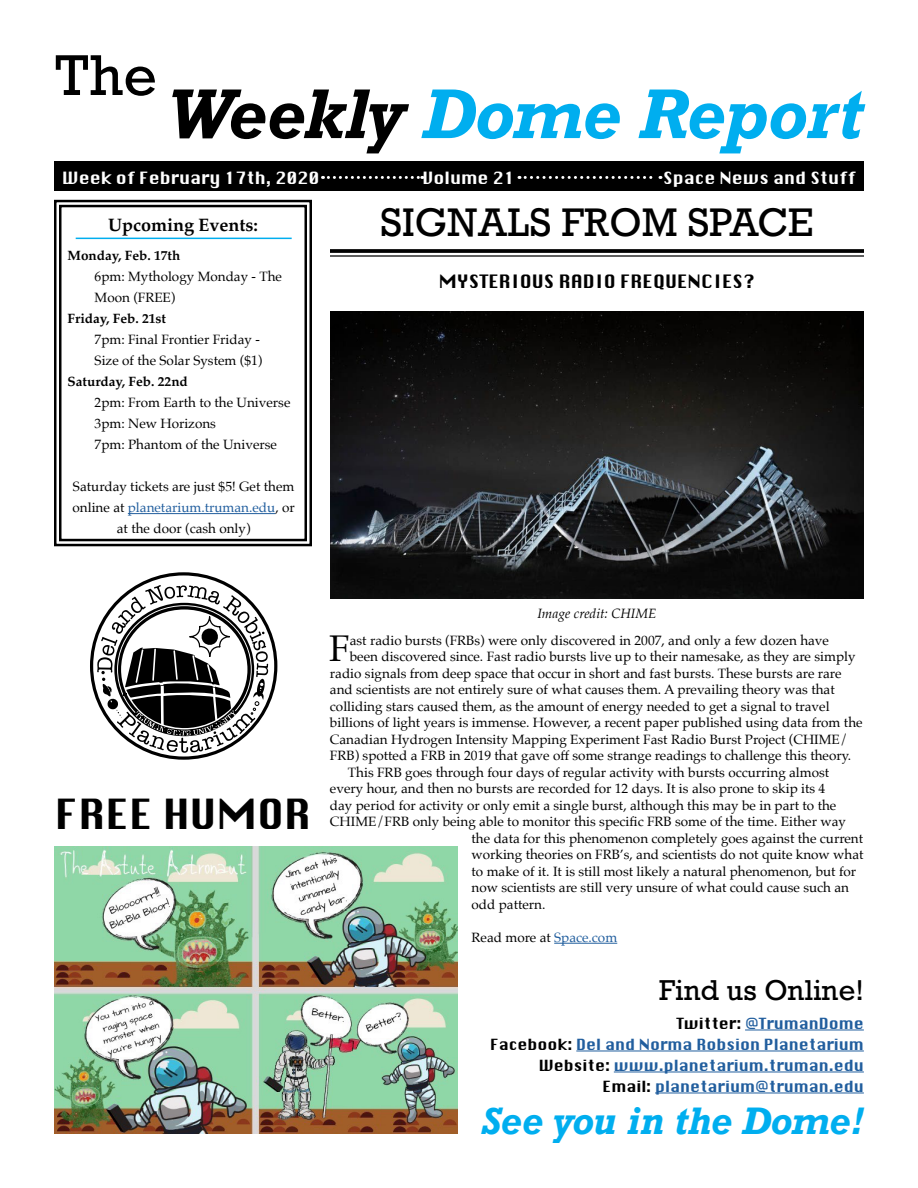
<style>
.page{position:relative;width:918px;height:1188px;background:#fff}
.page>*{position:absolute;margin:0;border:0;box-sizing:border-box;transform-origin:0 0}
.t1{font:italic 700 66px "Rockwell";letter-spacing:-.015em;color:#00aeef}
.t2{font:54px "Rockwell";color:#000}
.t3{font:40.5px "Krungthep";color:#000}
.t4{font:37.5px "Rockwell";color:#000}
.t5{font:37.2px "Palatino";color:#000}
.t6{font:italic 700 36px "Rockwell";letter-spacing:-.01em;color:#00aeef}
.t7{font:27px "Rockwell";color:#000}
.t8{font:18px "Krungthep";color:#000}
.t9{font:700 18px "Palatino";color:#000}
.t10{font:16.5px "Silom";color:#fff}
.t11{font:15px/21px "Silom";color:#215e9e;text-align:right}
.t12{font:13.5px/21px "Palatino";color:#000}
.t13{font:700 13.5px "Palatino";color:#000}
.t14{font:italic 13.5px "Palatino";color:#000}
.s1{color:#000}
.s2{color:#215e9e}
</style>
<div class="page">
<hr style="left:554px;top:943px;width:63px;height:1px;background:#215e9e">
<div style="left:54px;top:161px;width:810px;height:30px;background:#000"></div>
<svg style="left:54px;top:199px;width:258px;height:348px"></svg>
<div style="left:59px;top:205px;width:248px;height:336px;border:2px solid #000"></div>
<hr style="left:76px;top:238px;width:216px;height:1px;background:#00aeef">
<hr style="left:128px;top:513px;width:147px;height:1px;background:#215e9e">
<svg style="left:330px;top:249px;width:534px;height:4px;background:#0f0f0f"></svg>
<hr style="left:330px;top:255px;width:534px;height:2px;background:#000">
<hr style="left:745px;top:1030px;width:119px;height:1px;background:#215e9e">
<hr style="left:576px;top:1051px;width:288px;height:1px;background:#215e9e">
<hr style="left:614px;top:1072px;width:250px;height:1px;background:#215e9e">
<hr style="left:655px;top:1093px;width:209px;height:1px;background:#215e9e">
<svg style="left:322px;top:176px;width:101px;height:3px"></svg>
<svg style="left:519px;top:176px;width:142px;height:3px"></svg>
<svg style="left:97px;top:585px;width:171px;height:168px"></svg>
<img style="left:54px;top:846px;width:403px;height:288px">
<img style="left:330px;top:311px;width:534px;height:287px">
<h2 class="t2" style="left:54px;top:42px;width:104px">The</h2>
<h1 class="t1" style="left:166px;top:71px;width:699px"><span class="s1">Weekly</span> Dome Report</h1>
<p class="t10" style="left:62px;top:169px;width:259px">Week of February 17th, 2020</p>
<p class="t10" style="left:423px;top:169px;width:94px">Volume 21</p>
<p class="t10" style="left:663px;top:169px;width:194px">Space News and Stuff</p>
<h3 class="t9" style="left:108px;top:209px;width:151px">Upcoming Events:</h3>
<p class="t13" style="left:68px;top:244px;width:114px">Monday, Feb. 17th</p>
<p class="t12" style="left:95px;top:266px;width:189px">6pm: Mythology Monday - The<br>Moon (FREE)</p>
<p class="t13" style="left:68px;top:307px;width:100px">Friday, Feb. 21st</p>
<p class="t12" style="left:95px;top:329px;width:169px">7pm: Final Frontier Friday -<br>Size of the Solar System ($1)</p>
<p class="t13" style="left:68px;top:370px;width:122px">Saturday, Feb. 22nd</p>
<p class="t12" style="left:95px;top:392px;width:197px">2pm: From Earth to the Universe<br>3pm: New Horizons<br>7pm: Phantom of the Universe</p>
<p class="t12" style="left:73px;top:476px;width:224px;text-align:center">Saturday tickets are just $5! Get them online at <span class="s2">planetarium.truman.edu</span>, or at the door (cash only)</p>
<h3 class="t4" style="left:381px;top:199px;width:434px">SIGNALS FROM SPACE</h3>
<h3 class="t8" style="left:439px;top:272px;width:318px">MYSTERIOUS RADIO FREQUENCIES?</h3>
<h3 class="t3" style="left:55px;top:791px;width:258px">FREE HUMOR</h3>
<p class="t14" style="left:538px;top:602px;width:120px">Image credit: CHIME</p>
<h3 class="t5" style="left:329px;top:618px;width:22px">F</h3>
<p class="t12" style="left:350px;top:630px;width:481px">ast radio bursts (FRBs) were only discovered in 2007, and only a few dozen have</p>
<p class="t12" style="left:350px;top:646px;width:507px">been discovered since. Fast radio bursts live up to their namesake, as they are simply</p>
<p class="t12" style="left:330px;top:663px;width:513px">radio signals from deep space that occur in short and fast bursts. These bursts are rare</p>
<p class="t12" style="left:330px;top:679px;width:506px">and scientists are not entirely sure of what causes them. A prevailing theory was that</p>
<p class="t12" style="left:330px;top:696px;width:501px">colliding stars caused them, as the amount of energy needed to get a signal to travel</p>
<p class="t12" style="left:330px;top:712px;width:534px">billions of light years is immense. However, a recent paper published using data from the</p>
<p class="t12" style="left:330px;top:729px;width:520px">Canadian Hydrogen Intensity Mapping Experiment Fast Radio Burst Project (CHIME/</p>
<p class="t12" style="left:330px;top:745px;width:523px">FRB) spotted a FRB in 2019 that gave off some strange readings to challenge this theory.</p>
<p class="t12" style="left:348px;top:762px;width:483px">This FRB goes through four days of regular activity with bursts occurring almost</p>
<p class="t12" style="left:330px;top:778px;width:497px">every hour, and then no bursts are recorded for 12 days. It is also prone to skip its 4</p>
<p class="t12" style="left:330px;top:795px;width:508px">day period for activity or only emit a single burst, although this may be in part to the</p>
<p class="t12" style="left:330px;top:811px;width:518px">CHIME/FRB only being able to monitor this specific FRB some of the time. Either way</p>
<p class="t12" style="left:472px;top:828px;width:393px">the data for this phenomenon completely goes against the current</p>
<p class="t12" style="left:472px;top:844px;width:393px">working theories on FRB’s, and scientists do not quite know what</p>
<p class="t12" style="left:472px;top:861px;width:386px">to make of it. It is still most likely a natural phenomenon, but for</p>
<p class="t12" style="left:472px;top:877px;width:379px">now scientists are still very unsure of what could cause such an</p>
<p class="t12" style="left:472px;top:894px;width:75px">odd pattern.</p>
<p class="t12" style="left:472px;top:927px;width:147px">Read more at <span class="s2">Space.com</span></p>
<h3 class="t7" style="left:659px;top:974px;width:206px">Find us Online!</h3>
<p class="t11" style="left:490px;top:1014px;width:375px"><span class="s1">Twitter:</span> @TrumanDome<br><span class="s1">Facebook:</span> Del and Norma Robsion Planetarium <span class="s1">Website:</span> www.planetarium.truman.edu <span class="s1">Email:</span> planetarium@truman.edu</p>
<h3 class="t6" style="left:481px;top:1098px;width:384px">See you in the Dome!</h3>
</div>
